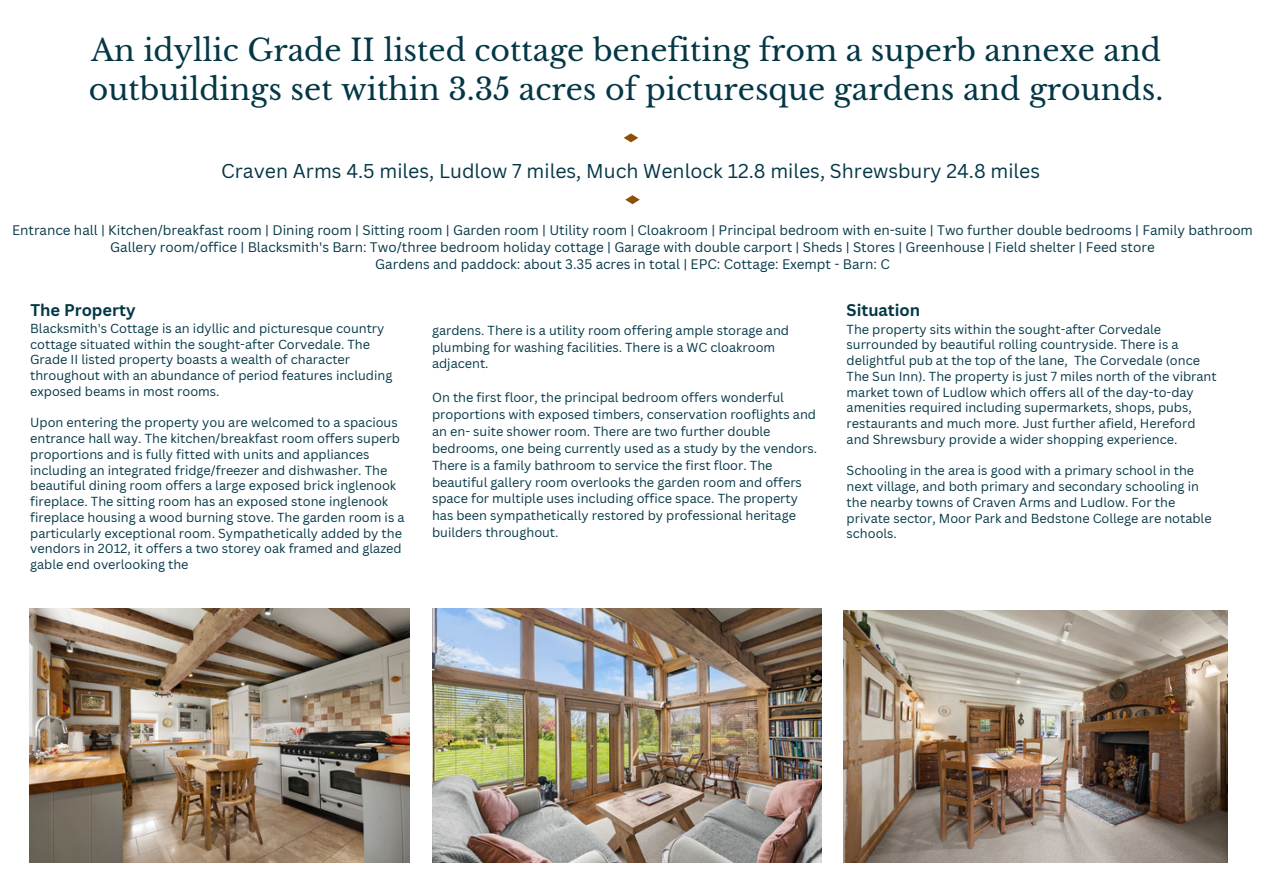
<style>
.page{position:relative;width:1263px;height:894px;background:#fff}
.page>*{position:absolute;margin:0;border:0;box-sizing:border-box;transform-origin:0 0}
.t1{font:30px/39.3px "Libre Baskerville";color:#043746}
.t2{font:19.5px "Canva Sans";color:#043746}
.t3{font:700 16.5px "Canva Sans";color:#043746}
.t4{font:13.5px/16.8px "Canva Sans";color:#043746;text-align:center}
.t5{font:12.75px/15.8px "Canva Sans";color:#043746}
</style>
<div class="page">
<svg style="left:624px;top:133px;width:14px;height:9px"></svg>
<svg style="left:625px;top:195px;width:15px;height:9px"></svg>
<img style="left:29px;top:608px;width:380px;height:254px">
<img style="left:432px;top:608px;width:389px;height:254px">
<img style="left:843px;top:610px;width:384px;height:251px">
<p class="t1" style="left:89px;top:31px;width:1076px">An idyllic Grade II listed cottage benefiting from a superb annexe and outbuildings set within 3.35 acres of picturesque gardens and grounds.</p>
<p class="t2" style="left:221px;top:157px;width:820px">Craven Arms 4.5 miles, Ludlow 7 miles, Much Wenlock 12.8 miles, Shrewsbury 24.8 miles</p>
<p class="t4" style="left:12px;top:221px;width:1242px">Entrance hall | Kitchen/breakfast room | Dining room | Sitting room | Garden room | Utility room | Cloakroom | Principal bedroom with en-suite | Two further double bedrooms | Family bathroom<br>Gallery room/office | Blacksmith's Barn: Two/three bedroom holiday cottage | Garage with double carport | Sheds | Stores | Greenhouse | Field shelter | Feed store</p>
<p class="t4" style="left:375px;top:255px;width:516px">Gardens and paddock: about 3.35 acres in total | EPC: Cottage: Exempt - Barn: C</p>
<p class="t3" style="left:30px;top:298px;width:107px">The Property</p>
<p class="t3" style="left:847px;top:298px;width:75px">Situation</p>
<p class="t5" style="left:30px;top:320px;width:364px">Blacksmith's Cottage is an idyllic and picturesque country cottage situated within the sought-after Corvedale. The Grade II listed property boasts a wealth of character throughout with an abundance of period features including exposed beams in most rooms.</p>
<p class="t5" style="left:30px;top:414px;width:376px">Upon entering the property you are welcomed to a spacious entrance hall way. The kitchen/breakfast room offers superb proportions and is fully fitted with units and appliances including an integrated fridge/freezer and dishwasher. The beautiful dining room offers a large exposed brick inglenook fireplace. The sitting room has an exposed stone inglenook fireplace housing a wood burning stove. The garden room is a particularly exceptional room. Sympathetically added by the vendors in 2012, it offers a two storey oak framed and glazed gable end overlooking the</p>
<p class="t5" style="left:847px;top:321px;width:372px">The property sits within the sought-after Corvedale surrounded by beautiful rolling countryside. There is a delightful pub at the top of the lane, The Corvedale (once The Sun Inn). The property is just 7 miles north of the vibrant market town of Ludlow which offers all of the day-to-day amenities required including supermarkets, shops, pubs, restaurants and much more. Just further afield, Hereford and Shrewsbury provide a wider shopping experience.</p>
<p class="t5" style="left:847px;top:462px;width:367px">Schooling in the area is good with a primary school in the next village, and both primary and secondary schooling in the nearby towns of Craven Arms and Ludlow. For the private sector, Moor Park and Bedstone College are notable schools.</p>
<p class="t5" style="left:432px;top:321px;width:359px;line-height:16.8px">gardens. There is a utility room offering ample storage and plumbing for washing facilities. There is a WC cloakroom adjacent.</p>
<p class="t5" style="left:432px;top:388px;width:387px;line-height:16.8px">On the first floor, the principal bedroom offers wonderful proportions with exposed timbers, conservation rooflights and an en- suite shower room. There are two further double bedrooms, one being currently used as a study by the vendors.<br>There is a family bathroom to service the first floor. The beautiful gallery room overlooks the garden room and offers space for multiple uses including office space. The property has been sympathetically restored by professional heritage builders throughout.</p>
</div>
